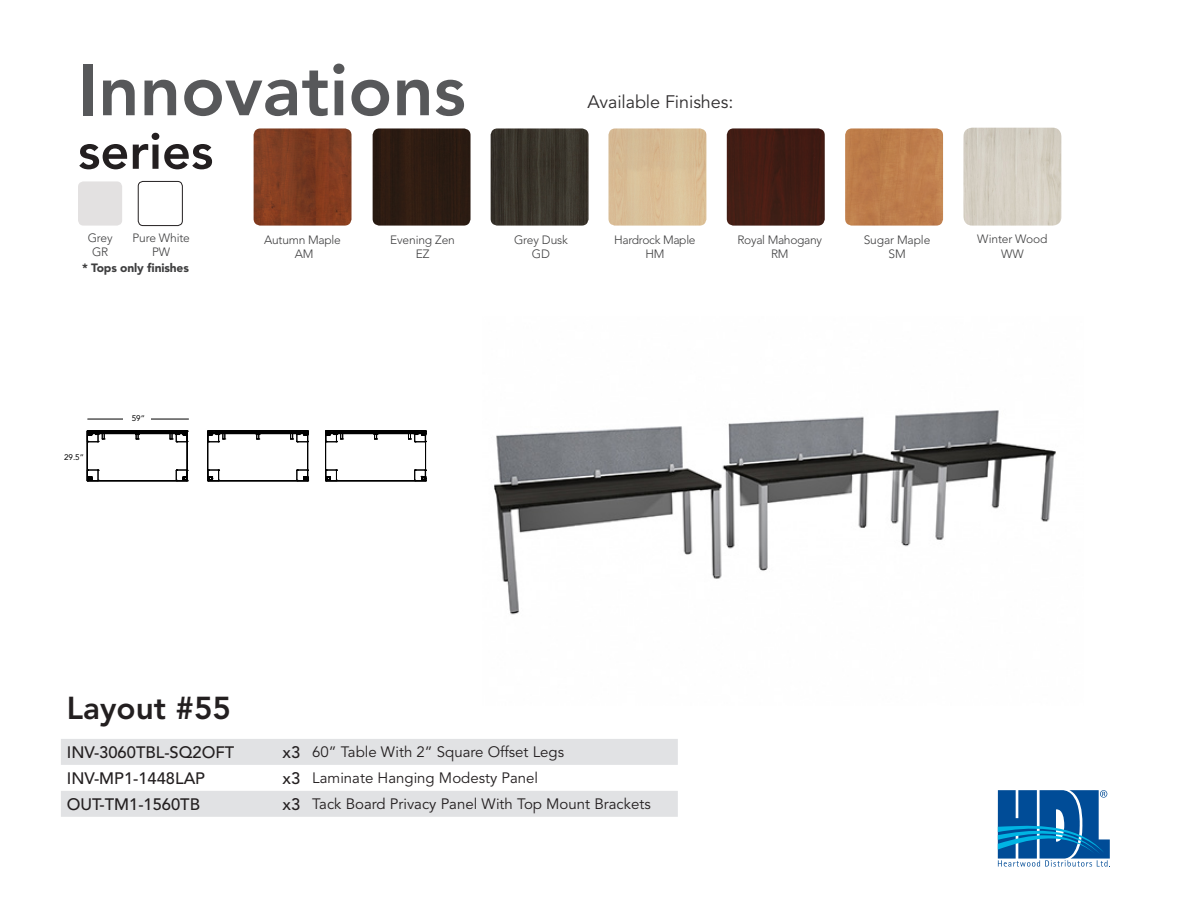
<style>
.page{position:relative;width:1188px;height:918px;background:#fff}
.page>*{position:absolute;margin:0;border:0;box-sizing:border-box;transform-origin:0 0}
.t1{font:800 72.3px "Avenir LT Std";color:#57585a}
.t2{font:800 50.4px "Avenir LT Std";color:#231f20}
.t3{font:800 31.5px "Avenir LT Std";color:#231f20}
.t4{font:18px "Avenir LT Std";letter-spacing:-.005em;color:#312f30}
.Layouts-WRK{font:500 16.5px "Avenir LT Std";color:#231f20}
.t5{font:15px "Avenir LT Std";color:#231f20}
.t6{font:300 12px/14.4px "Avenir LT Std";letter-spacing:-.01em;color:#3e3e3f;text-align:center}
.t7{font:900 12px "Avenir LT Std";letter-spacing:-.01em;color:#3e3e3f}
.t8{font:8.1px "Avenir LT Std";color:#000}
</style>
<div class="page">
<svg style="left:998px;top:790px;width:112px;height:77px"></svg>
<img style="left:845px;top:128px;width:98px;height:98px">
<img style="left:491px;top:128px;width:98px;height:98px">
<img style="left:608px;top:128px;width:98px;height:98px">
<img style="left:727px;top:128px;width:98px;height:98px">
<img style="left:254px;top:128px;width:98px;height:98px">
<div style="left:373px;top:128px;width:98px;height:98px;background:#2c1c12"></div>
<img style="left:963px;top:128px;width:98px;height:98px">
<div style="left:138px;top:181px;width:45px;height:45px;border:1px solid #231f20;border-radius:5px"></div>
<svg style="left:61px;top:739px;width:617px;height:78px;fill:#e1e2e4"></svg>
<svg style="left:87px;top:430px;width:101px;height:52px"></svg>
<svg style="left:207px;top:430px;width:102px;height:52px"></svg>
<svg style="left:325px;top:430px;width:102px;height:52px"></svg>
<hr style="left:88px;top:419px;width:101px;height:1px;background:#000">
<div style="left:124px;top:412px;width:27px;height:13px;background:#fff"></div>
<img style="left:494px;top:410px;width:562px;height:205px">
<h1 class="t1" style="left:78px;top:47px;width:389px">Innovations</h1>
<h2 class="t2" style="left:78px;top:121px;width:137px">series</h2>
<h3 class="t4" style="left:588px;top:91px;width:147px">Available Finishes:</h3>
<p class="t6" style="left:88px;top:231px;width:26px">Grey<br>GR</p>
<p class="t6" style="left:132px;top:231px;width:59px">Pure White<br>PW</p>
<p class="t7" style="left:82px;top:260px;width:108px">* Tops only finishes</p>
<p class="t8" style="left:64px;top:453px;width:21px">29.5”</p>
<p class="t8" style="left:132px;top:414px;width:15px">59”</p>
<p class="t6" style="left:514px;top:232px;width:55px">Grey Dusk<br>GD</p>
<p class="t6" style="left:614px;top:232px;width:83px">Hardrock Maple<br>HM</p>
<p class="t6" style="left:737px;top:232px;width:86px">Royal Mahogany<br>RM</p>
<p class="t6" style="left:977px;top:232px;width:72px">Winter Wood<br>WW</p>
<p class="t6" style="left:264px;top:232px;width:78px">Autumn Maple<br>AM</p>
<p class="t6" style="left:390px;top:232px;width:66px">Evening Zen<br>EZ</p>
<p class="t6" style="left:864px;top:232px;width:68px">Sugar Maple<br>SM</p>
<p class="t3" style="left:67px;top:689px;width:166px">Layout #55</p>
<p class="Layouts-WRK" style="left:67px;top:743px;width:169px">INV-3060TBL-SQ2OFT</p>
<p class="Layouts-WRK" style="left:283px;top:743px;width:19px">x3</p>
<p class="t5" style="left:312px;top:743px;width:253px">60” Table With 2” Square Offset Legs</p>
<p class="Layouts-WRK" style="left:67px;top:769px;width:140px">INV-MP1-1448LAP</p>
<p class="Layouts-WRK" style="left:283px;top:769px;width:19px">x3</p>
<p class="t5" style="left:312px;top:769px;width:227px">Laminate Hanging Modesty Panel</p>
<p class="Layouts-WRK" style="left:67px;top:795px;width:135px">OUT-TM1-1560TB</p>
<p class="Layouts-WRK" style="left:283px;top:795px;width:19px">x3</p>
<p class="t5" style="left:312px;top:795px;width:340px">Tack Board Privacy Panel With Top Mount Brackets</p>
</div>
